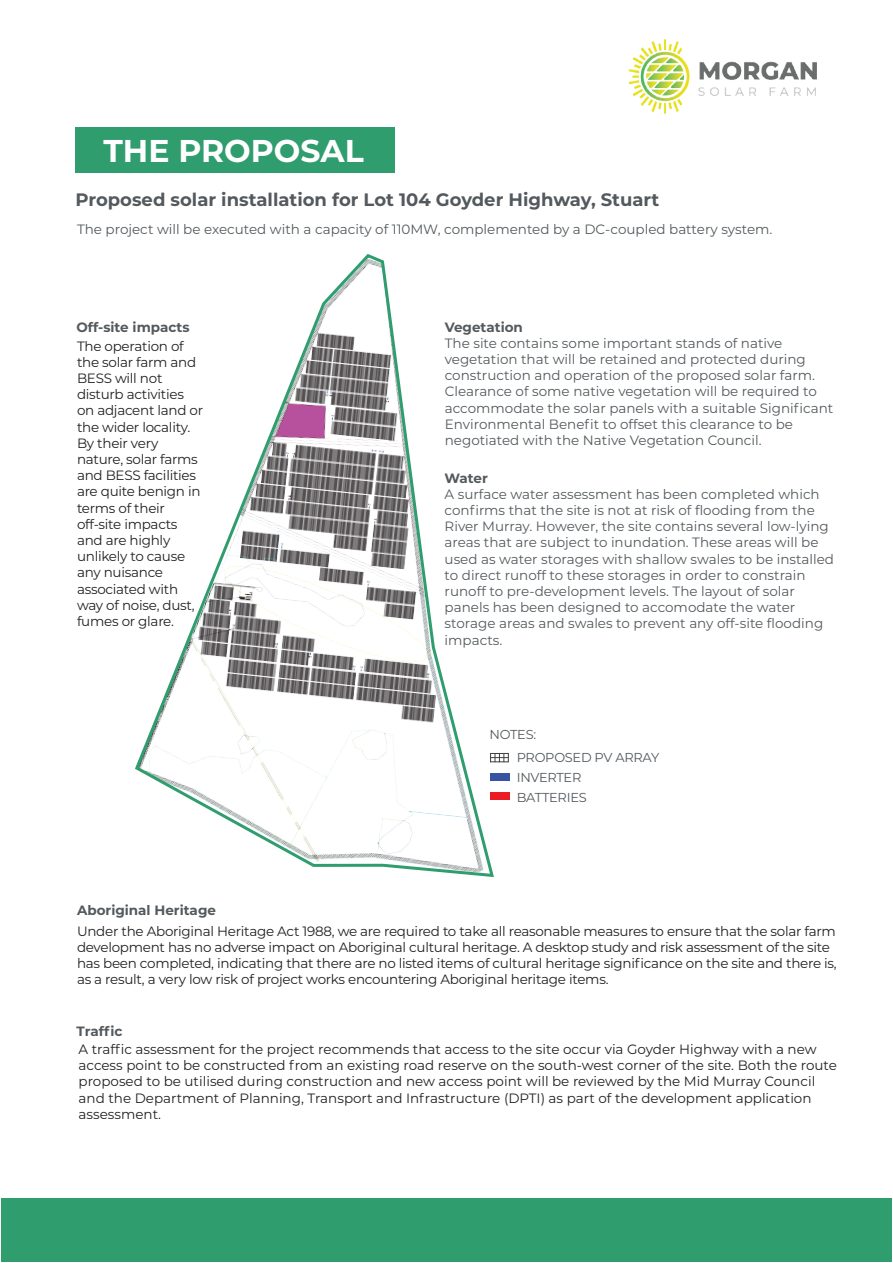
<style>
.page{position:relative;width:893px;height:1263px;background:#fff}
.page>*{position:absolute;margin:0;border:0;box-sizing:border-box;transform-origin:0 0}
.t1{font:700 31.5px "Montserrat";color:#fff}
.t2{font:700 18px "Montserrat";color:#53595d}
.t3{font:13.5px/16.2px "Montserrat";color:#53595d}
.t4{font:13.5px/16.2px "Montserrat";letter-spacing:-.02em;color:#231f20}
.t5{font:13.5px/16.2px "Montserrat";color:#231f20}
.t6{font:700 13.5px "Montserrat";color:#53595d}
.t7{font:12.9px/19.8px "Montserrat";letter-spacing:-.02em;color:#53595d}
</style>
<div class="page">
<div style="left:1px;top:1198px;width:891px;height:63px;background:#309d6e"></div>
<div style="left:75px;top:127px;width:319px;height:46px;background:#309d6e"></div>
<svg style="left:135px;top:254px;width:361px;height:623px"></svg>
<svg style="left:490px;top:753px;width:19px;height:9px"></svg>
<div style="left:490px;top:773px;width:19px;height:7px;background:#3953a3"></div>
<div style="left:490px;top:792px;width:19px;height:8px;background:#ec1c24"></div>
<img style="left:628px;top:40px;width:189px;height:74px">
<h1 class="t1" style="left:103px;top:128px;width:262px">THE PROPOSAL</h1>
<h2 class="t2" style="left:75px;top:187px;width:585px">Proposed solar installation for Lot 104 Goyder Highway, Stuart</h2>
<p class="t3" style="left:77px;top:220px;width:697px">The project will be executed with a capacity of 110MW, complemented by a DC-coupled battery system.</p>
<p class="t6" style="left:76px;top:317px;width:115px">Off-site impacts</p>
<p class="t6" style="left:445px;top:317px;width:80px">Vegetation</p>
<p class="t3" style="left:445px;top:334px;width:390px">The site contains some important stands of native vegetation that will be retained and protected during construction and operation of the proposed solar farm.<br>Clearance of some native vegetation will be required to accommodate the solar panels with a suitable Significant Environmental Benefit to offset this clearance to be negotiated with the Native Vegetation Council.</p>
<p class="t6" style="left:445px;top:468px;width:45px">Water</p>
<p class="t3" style="left:445px;top:485px;width:391px">A surface water assessment has been completed which confirms that the site is not at risk of flooding from the River Murray. However, the site contains several low-lying areas that are subject to inundation. These areas will be used as water storages with shallow swales to be installed to direct runoff to these storages in order to constrain runoff to pre-development levels. The layout of solar panels has been designed to accomodate the water storage areas and swales to prevent any off-site flooding impacts.</p>
<p class="t4" style="left:77px;top:337px;width:128px">The operation of the solar farm and<br>BESS will not disturb activities on adjacent land or the wider locality.<br>By their very nature, solar farms and BESS facilities are quite benign in terms of their off-site impacts and are highly unlikely to cause any nuisance associated with way of noise, dust, fumes or glare.</p>
<p class="t7" style="left:489px;top:724px;width:48px">NOTES:</p>
<p class="t6" style="left:77px;top:900px;width:140px">Aboriginal Heritage</p>
<p class="t7" style="left:517px;top:747px;width:144px">PROPOSED PV ARRAY<br>INVERTER<br>BATTERIES</p>
<p class="t4" style="left:77px;top:922px;width:761px">Under the Aboriginal Heritage Act 1988, we are required to take all reasonable measures to ensure that the solar farm development has no adverse impact on Aboriginal cultural heritage. A desktop study and risk assessment of the site has been completed, indicating that there are no listed items of cultural heritage significance on the site and there is, as a result, a very low risk of project works encountering Aboriginal heritage items.</p>
<p class="t6" style="left:77px;top:1022px;width:47px">Traffic</p>
<p class="t5" style="left:79px;top:1041px;width:760px">A traffic assessment for the project recommends that access to the site occur via Goyder Highway with a new access point to be constructed from an existing road reserve on the south-west corner of the site. Both the route proposed to be utilised during construction and new access point will be reviewed by the Mid Murray Council and the Department of Planning, Transport and Infrastructure (DPTI) as part of the development application assessment.</p>
</div>
